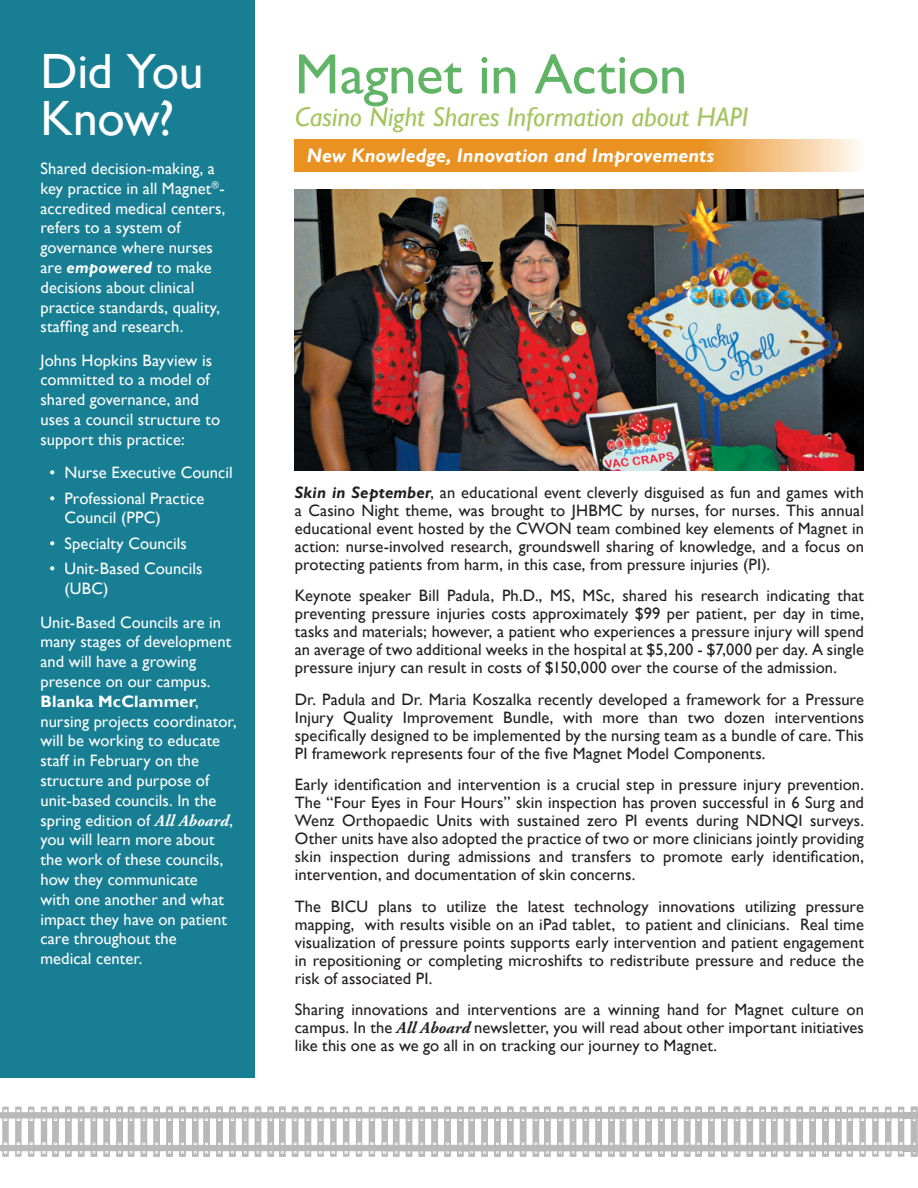
<style>
.page{position:relative;width:918px;height:1188px;background:#fff}
.page>*{position:absolute;margin:0;border:0;box-sizing:border-box;transform-origin:0 0}
.t1{font:57px "Gill Sans";letter-spacing:-.005em;color:#61b365}
.t2{font:49.5px/46.5px "Gill Sans";letter-spacing:-.01em;color:#fff}
.t3{font:italic 27px "Gill Sans";color:#a4c45e}
.t4{font:italic 700 19.5px "Gill Sans";letter-spacing:.005em;color:#fff}
.t5{font:16.5px/18px "Gill Sans";letter-spacing:.005em;color:#231f20;text-align:justify}
.t6{font:16.5px/19.8px "Gill Sans";letter-spacing:.005em;color:#fff}
.s1{font-weight:700;font-style:italic}
.s2{font-weight:700}
.s3{font-family:"Adobe Garamond";font-weight:700;font-style:italic}
</style>
<div class="page">
<svg style="left:0;top:1107px;width:918px;height:50px"></svg>
<div style="left:0;top:0;width:255px;height:1078px;background:#187e94"></div>
<svg style="left:295px;top:139px;width:565px;height:33px;background:#eca03f"></svg>
<img style="left:295px;top:189px;width:569px;height:282px">
<h2 class="t2" style="left:40px;top:49px;width:165px">Did You<br>Know?</h2>
<p class="t6" style="left:40px;top:159px;width:186px">Shared decision-making, a key practice in all Magnet<sup>®</sup>- accredited medical centers, refers to a system of governance where nurses are <span class="s1">empowered</span> to make decisions about clinical practice standards, quality, staffing and research.</p>
<p class="t6" style="left:41px;top:351px;width:181px">Johns Hopkins Bayview is committed to a model of shared governance, and uses a council structure to support this practice:</p>
<p class="t6" style="left:50px;top:463px;width:185px">• Nurse Executive Council</p>
<p class="t6" style="left:64px;top:489px;width:141px;text-indent:-15px">• Professional Practice<br>Council (PPC)</p>
<p class="t6" style="left:49px;top:534px;width:139px">• Specialty Councils</p>
<p class="t6" style="left:64px;top:559px;width:140px;text-indent:-15px">• Unit-Based Councils (UBC)</p>
<p class="t6" style="left:40px;top:612px;width:198px">Unit-Based Councils are in many stages of development and will have a growing presence on our campus.<br><span class="s2">Blanka McClammer</span>, nursing projects coordinator, will be working to educate staff in February on the structure and purpose of unit-based councils. In the spring edition of <span class="s3">All Aboard</span>, you will learn more about the work of these councils, how they communicate<br>with one another and what impact they have on patient care throughout the<br>medical center.</p>
<h1 class="t1" style="left:295px;top:41px;width:394px">Magnet in Action</h1>
<h3 class="t3" style="left:295px;top:101px;width:455px">Casino Night Shares Information about HAPI</h3>
<p class="t4" style="left:307px;top:144px;width:409px">New Knowledge, Innovation and Improvements</p>
<p class="t5" style="left:295px;top:483px;width:571px"><span class="s1">Skin in September</span>, an educational event cleverly disguised as fun and games with a Casino Night theme, was brought to JHBMC by nurses, for nurses. This annual educational event hosted by the CWON team combined key elements of Magnet in action: nurse-involved research, groundswell sharing of knowledge, and a focus on protecting patients from harm, in this case, from pressure injuries (PI).</p>
<p class="t5" style="left:295px;top:587px;width:571px">Keynote speaker Bill Padula, Ph.D., MS, MSc, shared his research indicating that preventing pressure injuries costs approximately $99 per patient, per day in time, tasks and materials; however, a patient who experiences a pressure injury will spend an average of two additional weeks in the hospital at $5,200 - $7,000 per day. A single pressure injury can result in costs of $150,000 over the course of the admission.</p>
<p class="t5" style="left:295px;top:690px;width:571px">Dr. Padula and Dr. Maria Koszalka recently developed a framework for a Pressure Injury Quality Improvement Bundle, with more than two dozen interventions specifically designed to be implemented by the nursing team as a bundle of care. This PI framework represents four of the five Magnet Model Components.</p>
<p class="t5" style="left:295px;top:776px;width:571px">Early identification and intervention is a crucial step in pressure injury prevention.<br>The “Four Eyes in Four Hours” skin inspection has proven successful in 6 Surg and Wenz Orthopaedic Units with sustained zero PI events during NDNQI surveys.<br>Other units have also adopted the practice of two or more clinicians jointly providing skin inspection during admissions and transfers to promote early identification, intervention, and documentation of skin concerns.</p>
<p class="t5" style="left:295px;top:897px;width:571px">The BICU plans to utilize the latest technology innovations utilizing pressure mapping, with results visible on an iPad tablet, to patient and clinicians. Real time visualization of pressure points supports early intervention and patient engagement in repositioning or completing microshifts to redistribute pressure and reduce the risk of associated PI.</p>
<p class="t5" style="left:295px;top:1001px;width:571px">Sharing innovations and interventions are a winning hand for Magnet culture on campus. In the <span class="s3">All Aboard</span> newsletter, you will read about other important initiatives like this one as we go all in on tracking our journey to Magnet.</p>
</div>
